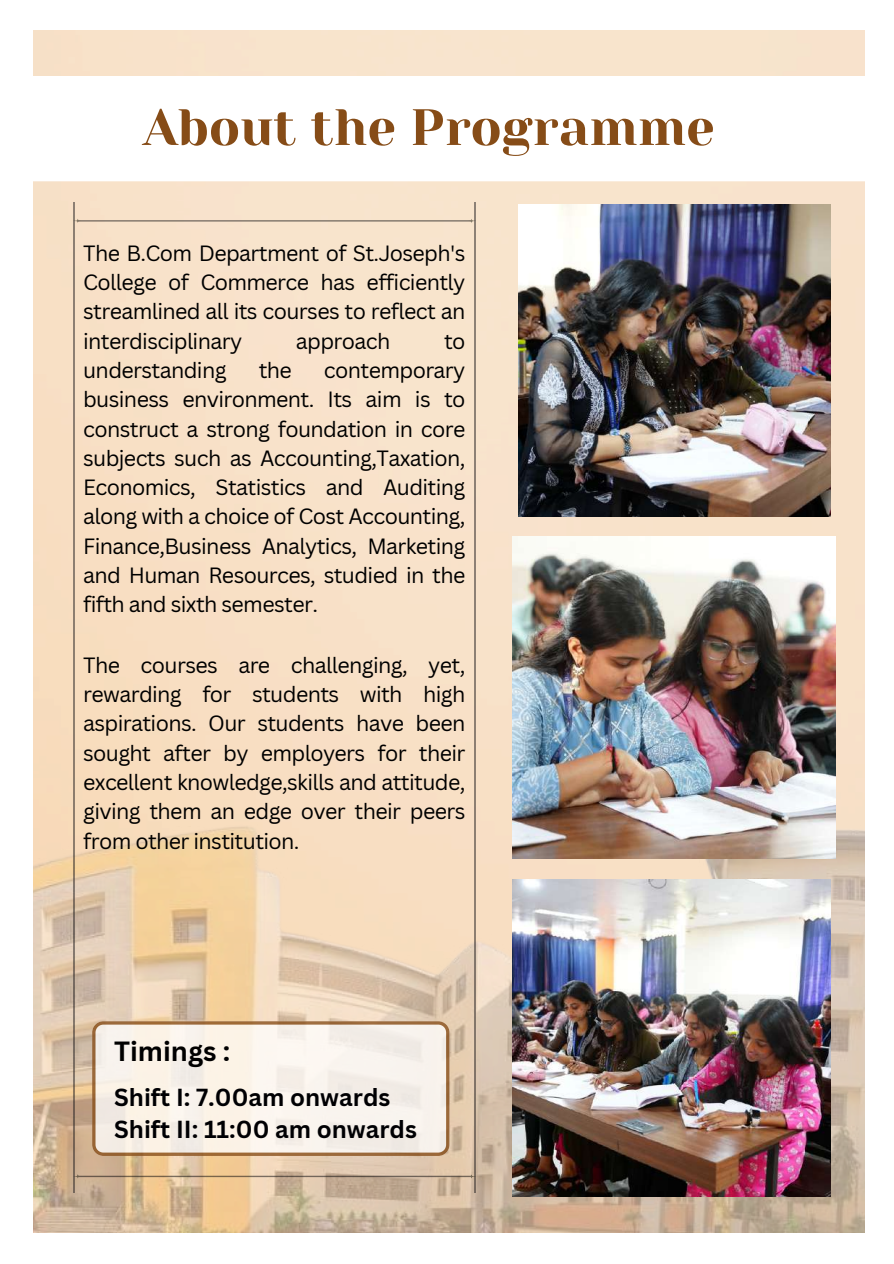
<style>
.page{position:relative;width:894px;height:1264px;background:#fff}
.page>*{position:absolute;margin:0;border:0;box-sizing:border-box;transform-origin:0 0}
.t1{font:51px "Yeseva One";color:#864c17}
.t2{font:700 27px "Canva Sans";color:#000}
.t3{font:700 24px/32.7px "Canva Sans";color:#000003}
.t4{font:21.45px/29.2px "Canva Sans";letter-spacing:-.03em;color:#000;text-align:justify}
</style>
<div class="page">
<img style="left:33px;top:30px;width:831px;height:724px">
<img style="left:33px;top:754px;width:831px;height:479px">
<svg style="left:33px;top:76px;width:831px;height:105px"></svg>
<svg style="left:92px;top:1021px;width:357px;height:134px"></svg>
<hr style="left:73px;top:202px;width:2px;height:990px;background:#231f20">
<svg style="left:73px;top:219px;width:401px;height:4px;background:#ccbba7"></svg>
<hr style="left:474px;top:202px;width:2px;height:990px;background:#231f20">
<svg style="left:73px;top:1174px;width:403px;height:4px;background:#b59d82"></svg>
<img style="left:518px;top:204px;width:311px;height:312px">
<img style="left:512px;top:536px;width:323px;height:323px">
<img style="left:512px;top:879px;width:317px;height:317px">
<h1 class="t1" style="left:143px;top:98px;width:573px">About the Programme</h1>
<p class="t4" style="left:83px;top:238px;width:383px">The B.Com Department of St.Joseph's College of Commerce has efficiently streamlined all its courses to reflect an interdisciplinary</p>
<p class="t4" style="left:296px;top:326px;width:96px">approach</p>
<p class="t4" style="left:444px;top:326px;width:23px">to</p>
<p class="t4" style="left:83px;top:355px;width:145px">understanding</p>
<p class="t4" style="left:258px;top:355px;width:35px">the</p>
<p class="t4" style="left:83px;top:355px;width:383px;text-indent:241px">contemporary business environment. Its aim is to construct a strong foundation in core subjects such as Accounting,Taxation, Economics, Statistics and Auditing along with a choice of Cost Accounting, Finance,Business Analytics, Marketing and Human Resources, studied in the fifth and sixth semester.</p>
<p class="t4" style="left:83px;top:650px;width:384px">The courses are challenging, yet, rewarding for students with high aspirations. Our students have been sought after by employers for their excellent knowledge,skills and attitude, giving them an edge over their peers from other institution.</p>
<p class="t2" style="left:114px;top:1031px;width:118px">Timings :</p>
<p class="t3" style="left:114px;top:1079px;width:304px">Shift I: 7.00am onwards<br>Shift II: 11:00 am onwards</p>
</div>
